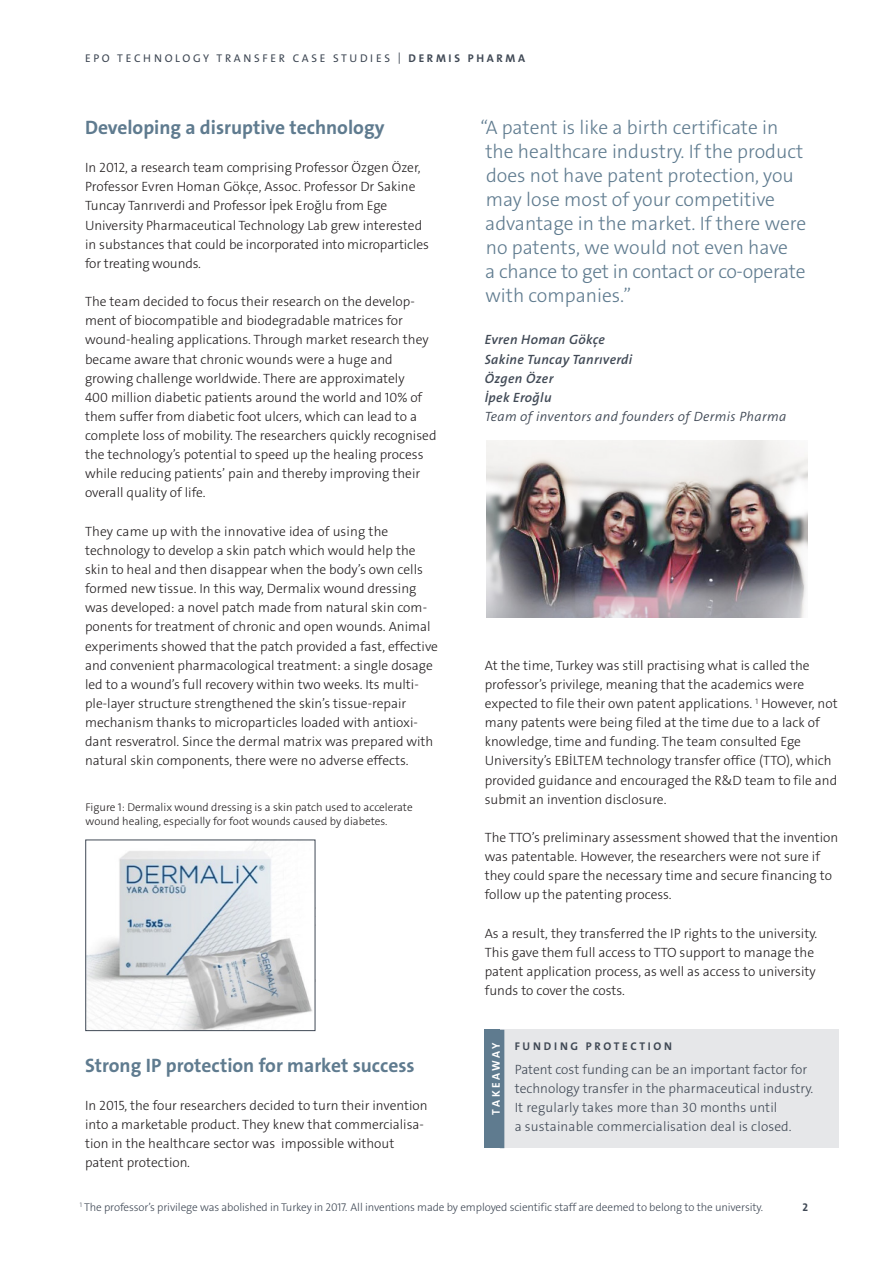
<style>
.page{position:relative;width:893px;height:1263px;background:#fff}
.page>*{position:absolute;margin:0;border:0;box-sizing:border-box;transform-origin:0 0}
.t1{font:19.5px/24px "The Sans LP3 Lig";color:#5f7b8f}
.t2{font:19.5px "The Sans LP7 Bld";color:#5f7b8f}
.t3{font:13.5px/19.2px "The Sans LP3 Lig";color:#231f20}
.t4{font:13.5px/19.2px "The Sans LP3 Lig";color:#404955}
.t5{font:13.5px/19.2px "The Sans LP6 Se Bld IT";letter-spacing:.025em;color:#404955}
.t6{font:13.5px "The Sans LP4 Se Lig IT";letter-spacing:.025em;color:#404955}
.t7{font:11.25px "The Sans LP3 Lig";letter-spacing:-.01em;color:#404955}
.t8{font:11.25px/14.2px "The Sans LP3 Lig";color:#231f20}
.t9{font:11.25px "The Sans LP5 Plain";letter-spacing:.24em;color:#404955}
.t10{font:11.25px "The Sans LP7 Bld";letter-spacing:.24em;color:#404955}
.t11{font:11.25px "The Sans LP7 Bld";letter-spacing:.19em;color:#fff}
.s1{font-family:"The Sans LP7 Bld"}
</style>
<div class="page">
<img style="left:88px;top:846px;width:224px;height:183px">
<img style="left:486px;top:440px;width:322px;height:178px">
<div style="left:500px;top:1030px;width:338px;height:118px;background:#e6e7e9"></div>
<hr style="left:500px;top:1030px;width:4px;height:118px;background:#5f7b8f">
<div style="left:485px;top:1030px;width:15px;height:118px;background:#5f7b8f"></div>
<p class="t9" style="left:85px;top:51px;width:442px">EPO TECHNOLOGY TRANSFER CASE STUDIES | <span class="s1">DERMIS PHARMA</span></p>
<h1 class="t2" style="left:85px;top:115px;width:301px">Developing a disruptive technology</h1>
<p class="t3" style="left:85px;top:158px;width:345px">In 2012, a research team comprising Professor Özgen Özer, Professor Evren Homan Gökçe, Assoc. Professor Dr Sakine Tuncay Tanrıverdi and Professor İpek Eroğlu from Ege University Pharmaceutical Technology Lab grew interested in substances that could be incorporated into microparticles for treating wounds.</p>
<p class="t3" style="left:85px;top:292px;width:353px">The team decided to focus their research on the develop&shy;ment of biocompatible and biodegradable matrices for wound-healing applications. Through market research they became aware that chronic wounds were a huge and growing challenge worldwide. There are approximately<br>400 million diabetic patients around the world and 10% of them suffer from diabetic foot ulcers, which can lead to a complete loss of mobility. The researchers quickly recognised the technology’s potential to speed up the healing process while reducing patients’ pain and thereby improving their overall quality of life.</p>
<p class="t3" style="left:85px;top:522px;width:354px">They came up with the innovative idea of using the technology to develop a skin patch which would help the skin to heal and then disappear when the body’s own cells formed new tissue. In this way, Dermalix wound dressing was developed: a novel patch made from natural skin com&shy;ponents for treatment of chronic and open wounds. Animal experiments showed that the patch provided a fast, effective and convenient pharmacological treatment: a single dosage led to a wound’s full recovery within two weeks. Its multi&shy;ple-layer structure strengthened the skin’s tissue-repair mechanism thanks to microparticles loaded with antioxi&shy;dant resveratrol. Since the dermal matrix was prepared with natural skin components, there were no adverse effects.</p>
<p class="t8" style="left:86px;top:800px;width:329px">Figure 1: Dermalix wound dressing is a skin patch used to accelerate wound healing, especially for foot wounds caused by diabetes.</p>
<h1 class="t2" style="left:85px;top:1052px;width:331px">Strong IP protection for market success</h1>
<p class="t3" style="left:85px;top:1096px;width:344px">In 2015, the four researchers decided to turn their invention into a marketable product. They knew that commercialisa&shy;tion in the healthcare sector was impossible without patent protection.</p>
<p class="t1" style="left:480px;top:116px;width:327px">“A patent is like a birth certificate in the healthcare industry. If the product does not have patent protection, you may lose most of your competitive advantage in the market. If there were no patents, we would not even have<br>a chance to get in contact or co-operate with companies.”</p>
<p class="t5" style="left:485px;top:331px;width:149px">Evren Homan Gökçe<br>Sakine Tuncay Tanrıverdi<br>Özgen Özer<br>İpek Eroğlu</p>
<p class="t6" style="left:485px;top:408px;width:303px">Team of inventors and founders of Dermis Pharma</p>
<p class="t3" style="left:485px;top:656px;width:354px">At the time, Turkey was still practising what is called the professor’s privilege, meaning that the academics were expected to file their own patent applications. <sup>1</sup> However, not many patents were being filed at the time due to a lack of knowledge, time and funding. The team consulted Ege University’s EBİLTEM technology transfer office (TTO), which provided guidance and encouraged the R&amp;D team to file and submit an invention disclosure.</p>
<p class="t3" style="left:485px;top:828px;width:355px">The TTO’s preliminary assessment showed that the invention was patentable. However, the researchers were not sure if they could spare the necessary time and secure financing to follow up the patenting process.</p>
<p class="t3" style="left:485px;top:923px;width:334px">As a result, they transferred the IP rights to the university.<br>This gave them full access to TTO support to manage the patent application process, as well as access to university funds to cover the costs.</p>
<p class="t11" style="left:489px;top:1115px;width:74px;rotate:-90deg">TAKEAWAY</p>
<p class="t10" style="left:515px;top:1039px;width:159px">FUNDING PROTECTION</p>
<p class="t4" style="left:515px;top:1059px;width:300px">Patent cost funding can be an important factor for technology transfer in the pharmaceutical industry.<br>It regularly takes more than 30 months until<br>a sustainable commercialisation deal is closed.</p>
<p class="t7" style="left:80px;top:1200px;width:685px"><sup>1</sup> The professor’s privilege was abolished in Turkey in 2017. All inventions made by employed scientific staff are deemed to belong to the university.</p>
<p class="t10" style="left:802px;top:1200px;width:7px">2</p>
</div>
